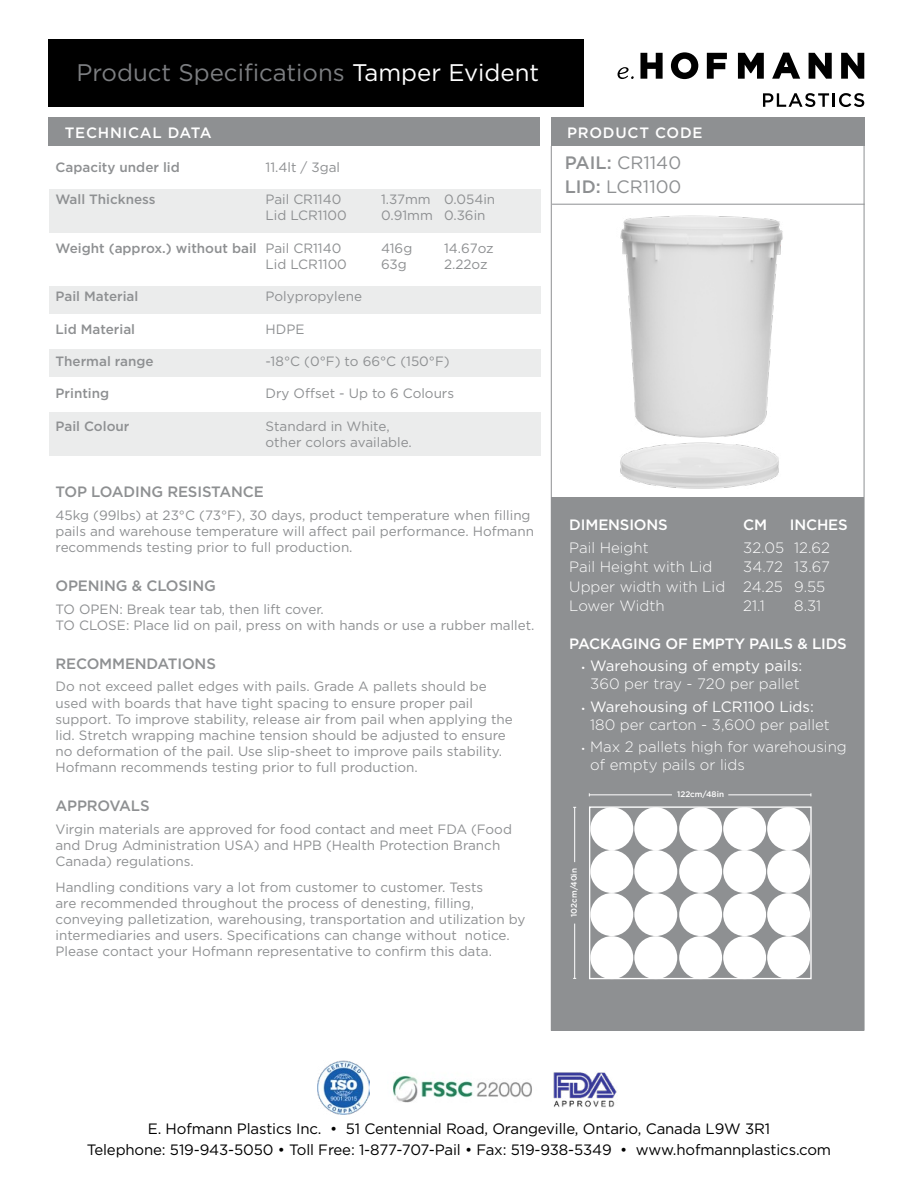
<style>
.page{position:relative;width:918px;height:1188px;background:#fff}
.page>*{position:absolute;margin:0;border:0;box-sizing:border-box;transform-origin:0 0}
.t1{font:24px "Gotham";color:#7c7e81}
.t2{font:18px/24px "Gotham";color:#8e9092}
.t3{font:300 15px/19.5px "Gotham";color:#fff}
.t4{font:15px/21px "Gotham";letter-spacing:-.01em;color:#000;text-align:center}
.t5{font:500 15px "Gotham";letter-spacing:-.01em;color:#8e9092}
.t6{font:15px/18px "Gotham";color:#fff;text-align:center}
.t7{font:500 15px "Gotham";letter-spacing:-.01em;color:#fff}
.t8{font:500 15px "Gotham";letter-spacing:.05em;color:#fff}
.t9{font:13.5px/16.2px "Gotham";color:#8e9092}
.t10{font:500 13.5px "Gotham";color:#8e9092}
.t11{font:500 8.1px "Gotham";color:#fff}
.s1{color:#fff}
.s2{font-weight:400}
.s3{font-weight:500}
.s4{font-size:9px}
.s5{font-weight:300}
.s6{font-weight:400;font-size:9px}
</style>
<div class="page">
<div style="left:49px;top:40px;width:535px;height:67px;background:#000"></div>
<img style="left:392px;top:1075px;width:140px;height:28px">
<img style="left:318px;top:1061px;width:52px;height:53px">
<svg style="left:640px;top:53px;width:23px;height:26px"></svg>
<svg style="left:671px;top:52px;width:27px;height:27px"></svg>
<svg style="left:707px;top:53px;width:20px;height:26px"></svg>
<svg style="left:738px;top:53px;width:26px;height:26px"></svg>
<svg style="left:772px;top:53px;width:28px;height:26px"></svg>
<svg style="left:809px;top:53px;width:23px;height:26px"></svg>
<svg style="left:841px;top:53px;width:23px;height:26px"></svg>
<svg style="left:618px;top:67px;width:16px;height:12px"></svg>
<svg style="left:763px;top:93px;width:101px;height:14px"></svg>
<img style="left:553px;top:1072px;width:64px;height:35px">
<div style="left:49px;top:413px;width:492px;height:43px;background:#ebecec"></div>
<div style="left:49px;top:189px;width:492px;height:44px;background:#ebecec"></div>
<div style="left:49px;top:286px;width:492px;height:27px;background:#ebecec"></div>
<div style="left:49px;top:350px;width:492px;height:27px;background:#ebecec"></div>
<div style="left:49px;top:117px;width:491px;height:29px;background:#8e9092"></div>
<div style="left:551px;top:117px;width:313px;height:29px;background:#8e9092"></div>
<div style="left:551px;top:497px;width:313px;height:534px;background:#8e9092"></div>
<div style="left:589px;top:806px;width:223px;height:173px;border:1px solid #fff"></div>
<div style="left:590px;top:807px;width:43px;height:43px;background:#fff;border-radius:50%"></div>
<div style="left:590px;top:850px;width:43px;height:43px;background:#fff;border-radius:50%"></div>
<div style="left:590px;top:893px;width:43px;height:43px;background:#fff;border-radius:50%"></div>
<div style="left:590px;top:936px;width:43px;height:43px;background:#fff;border-radius:50%"></div>
<div style="left:679px;top:807px;width:43px;height:43px;background:#fff;border-radius:50%"></div>
<div style="left:679px;top:850px;width:43px;height:43px;background:#fff;border-radius:50%"></div>
<div style="left:679px;top:893px;width:43px;height:43px;background:#fff;border-radius:50%"></div>
<div style="left:679px;top:936px;width:43px;height:43px;background:#fff;border-radius:50%"></div>
<div style="left:634px;top:807px;width:43px;height:43px;background:#fff;border-radius:50%"></div>
<div style="left:634px;top:850px;width:43px;height:43px;background:#fff;border-radius:50%"></div>
<div style="left:634px;top:893px;width:43px;height:43px;background:#fff;border-radius:50%"></div>
<div style="left:634px;top:936px;width:43px;height:43px;background:#fff;border-radius:50%"></div>
<div style="left:723px;top:807px;width:43px;height:43px;background:#fff;border-radius:50%"></div>
<div style="left:723px;top:850px;width:43px;height:43px;background:#fff;border-radius:50%"></div>
<div style="left:723px;top:893px;width:43px;height:43px;background:#fff;border-radius:50%"></div>
<div style="left:723px;top:936px;width:43px;height:43px;background:#fff;border-radius:50%"></div>
<div style="left:767px;top:807px;width:43px;height:43px;background:#fff;border-radius:50%"></div>
<div style="left:767px;top:850px;width:43px;height:43px;background:#fff;border-radius:50%"></div>
<div style="left:767px;top:893px;width:43px;height:43px;background:#fff;border-radius:50%"></div>
<div style="left:767px;top:936px;width:43px;height:43px;background:#fff;border-radius:50%"></div>
<hr style="left:574px;top:807px;width:1px;height:55px;background:#fff">
<hr style="left:728px;top:795px;width:83px;height:1px;background:#fff">
<hr style="left:589px;top:795px;width:83px;height:1px;background:#fff">
<hr style="left:574px;top:924px;width:1px;height:54px;background:#fff">
<hr style="left:552px;top:204px;width:313px;height:1px;background:#8e9092">
<img style="left:620px;top:215px;width:163px;height:214px">
<img style="left:620px;top:429px;width:159px;height:60px">
<h1 class="t1" style="left:76px;top:57px;width:464px">Product Specifications <span class="s1">Tamper Evident</span></h1>
<p class="t8" style="left:65px;top:122px;width:149px">TECHNICAL DATA</p>
<p class="t8" style="left:567px;top:122px;width:137px">PRODUCT CODE</p>
<p class="t10" style="left:56px;top:158px;width:126px">Capacity under lid</p>
<p class="t9" style="left:266px;top:158px;width:76px">11.4lt / 3gal</p>
<p class="t10" style="left:56px;top:190px;width:102px">Wall Thickness</p>
<p class="t9" style="left:266px;top:191px;width:77px">Pail CR1140</p>
<p class="t9" style="left:381px;top:191px;width:116px">1.37mm 0.054in</p>
<p class="t9" style="left:266px;top:207px;width:83px">Lid LCR1100</p>
<p class="t9" style="left:381px;top:207px;width:106px">0.91mm 0.36in</p>
<p class="t10" style="left:56px;top:239px;width:287px">Weight (approx.) without bail <span class="s2">Pail CR1140</span></p>
<p class="t9" style="left:381px;top:239px;width:33px">416g</p>
<p class="t9" style="left:444px;top:239px;width:51px">14.67oz</p>
<p class="t9" style="left:266px;top:256px;width:83px">Lid LCR1100</p>
<p class="t9" style="left:381px;top:256px;width:27px">63g</p>
<p class="t9" style="left:444px;top:256px;width:45px">2.22oz</p>
<p class="t10" style="left:56px;top:288px;width:84px">Pail Material</p>
<p class="t9" style="left:266px;top:288px;width:98px">Polypropylene</p>
<p class="t10" style="left:56px;top:320px;width:81px">Lid Material</p>
<p class="t9" style="left:266px;top:320px;width:40px">HDPE</p>
<p class="t10" style="left:56px;top:352px;width:100px">Thermal range</p>
<p class="t9" style="left:266px;top:353px;width:186px">-18°C (0°F) to 66°C (150°F)</p>
<p class="t10" style="left:56px;top:385px;width:55px">Printing</p>
<p class="t9" style="left:266px;top:385px;width:190px">Dry Offset - Up to 6 Colours</p>
<p class="t10" style="left:56px;top:417px;width:75px">Pail Colour</p>
<p class="t9" style="left:266px;top:418px;width:148px">Standard in White, other colors available.</p>
<p class="t5" style="left:56px;top:482px;width:210px">TOP LOADING RESISTANCE</p>
<p class="t9" style="left:56px;top:507px;width:480px">45kg (99lbs) at 23°C (73°F), 30 days, product temperature when filling pails and warehouse temperature will affect pail performance. Hofmann recommends testing prior to full production.</p>
<p class="t5" style="left:56px;top:576px;width:162px">OPENING &amp; CLOSING</p>
<p class="t9" style="left:56px;top:601px;width:481px">TO OPEN: Break tear tab, then lift cover.<br>TO CLOSE: Place lid on pail, press on with hands or use a rubber mallet.</p>
<p class="t5" style="left:56px;top:654px;width:162px">RECOMMENDATIONS</p>
<p class="t9" style="left:56px;top:678px;width:459px">Do not exceed pallet edges with pails. Grade A pallets should be used with boards that have tight spacing to ensure proper pail support. To improve stability, release air from pail when applying the lid. Stretch wrapping machine tension should be adjusted to ensure no deformation of the pail. Use slip-sheet to improve pails stability.<br>Hofmann recommends testing prior to full production.</p>
<p class="t5" style="left:56px;top:796px;width:96px">APPROVALS</p>
<p class="t9" style="left:56px;top:821px;width:458px">Virgin materials are approved for food contact and meet FDA (Food and Drug Administration USA) and HPB (Health Protection Branch<br>Canada) regulations.</p>
<p class="t9" style="left:56px;top:878px;width:471px">Handling conditions vary a lot from customer to customer. Tests<br>are recommended throughout the process of denesting, filling, conveying palletization, warehousing, transportation and utilization by intermediaries and users. Specifications can change without notice.<br>Please contact your Hofmann representative to confirm this data.</p>
<h2 class="t2" style="left:565px;top:150px;width:118px"><span class="s3">PAIL:</span> CR1140<br><span class="s3">LID:</span> LCR1100</h2>
<p class="t7" style="left:569px;top:515px;width:100px">DIMENSIONS</p>
<p class="t7" style="left:743px;top:515px;width:25px">CM</p>
<p class="t7" style="left:790px;top:515px;width:59px">INCHES</p>
<p class="t3" style="left:569px;top:538px;width:81px">Pail Height</p>
<p class="t3" style="left:743px;top:538px;width:88px">32.05 12.62</p>
<p class="t3" style="left:569px;top:557px;width:145px">Pail Height with Lid</p>
<p class="t3" style="left:569px;top:557px;width:262px;text-indent:174px">34.72 13.67<br>Upper width with Lid 24.25 9.55<br>Lower Width</p>
<p class="t3" style="left:743px;top:596px;width:23px">21.1</p>
<p class="t3" style="left:794px;top:596px;width:29px">8.31</p>
<p class="t7" style="left:569px;top:634px;width:279px">PACKAGING OF EMPTY PAILS &amp; LIDS</p>
<p class="t6" style="left:581px;top:657px;width:223px"><span class="s4">•</span> Warehousing of empty pails:<br><span class="s5">360 per tray - 720 per pallet</span></p>
<p class="t3" style="left:590px;top:697px;width:241px;line-height:18px;text-indent:-9px"><span class="s6">•</span> <span class="s2">Warehousing of LCR1100 Lids:<br></span>180 per carton - 3,600 per pallet</p>
<p class="t3" style="left:590px;top:738px;width:258px;line-height:18px;text-indent:-9px"><span class="s4">•</span> Max 2 pallets high for warehousing of empty pails or lids</p>
<p class="t11" style="left:677px;top:789px;width:48px">122cm/48in</p>
<p class="t11" style="left:569px;top:917px;width:50px;rotate:-90deg">102cm/40in</p>
<p class="t4" style="left:87px;top:1118px;width:746px">E. Hofmann Plastics Inc. • 51 Centennial Road, Orangeville, Ontario, Canada L9W 3R1<br>Telephone: 519-943-5050 • Toll Free: 1-877-707-Pail • Fax: 519-938-5349 • www.hofmannplastics.com</p>
</div>
